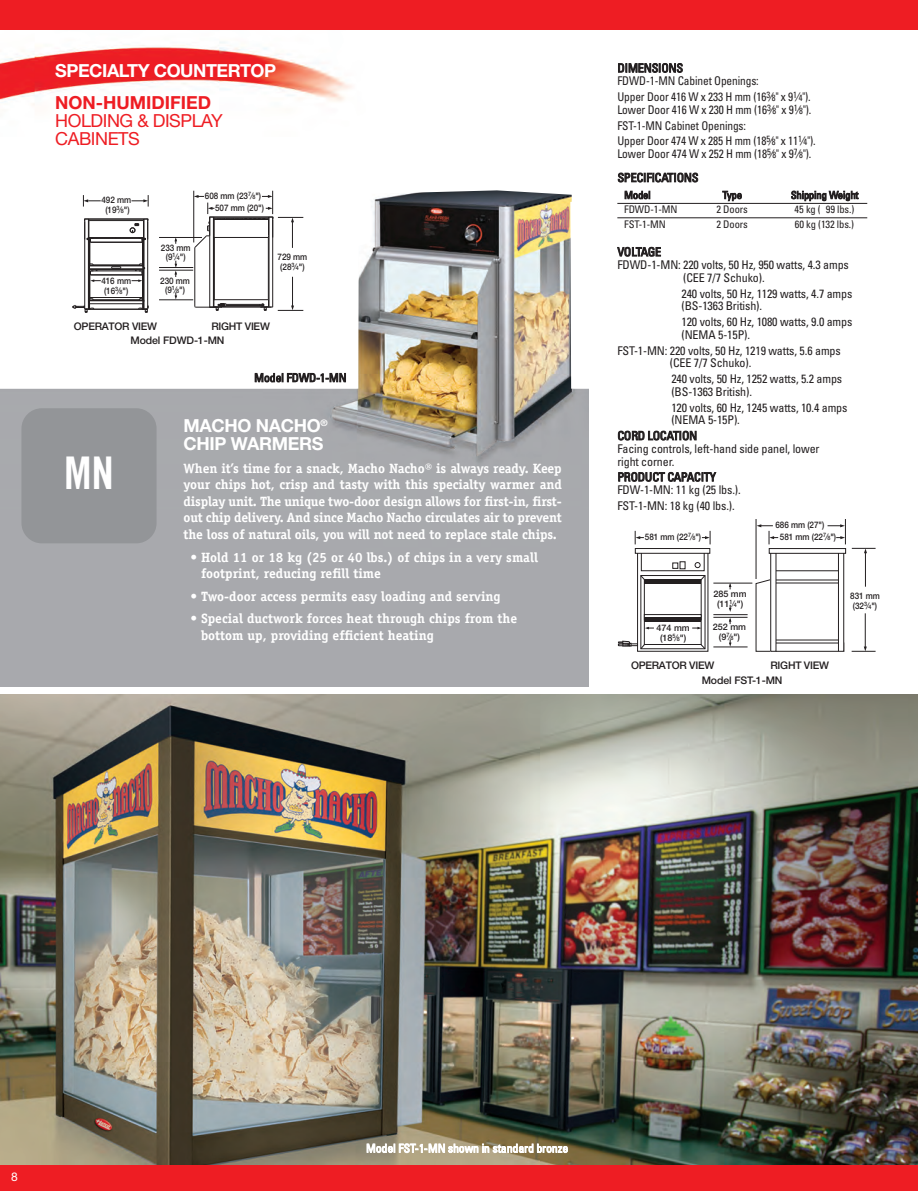
<style>
.page{position:relative;width:918px;height:1191px;background:#fff}
.page>*{position:absolute;margin:0;border:0;box-sizing:border-box;transform-origin:0 0}
.t1{font:45px "Trade Gothic LT Std Bd Cn 20";color:#fff}
.t2{font:700 18px/18px "Helvetica Neue LT Std";letter-spacing:-.025em;color:#fff}
.t3{font:18px/18px "Helvetica Neue LT Std";letter-spacing:-.025em;color:#ee1d23}
.t4{font:700 18px "Helvetica Neue LT Std";color:#ee1d23}
.t5{font:700 13.5px/16.5px "Officina Serif Std";color:#fff}
.t6{font:condensed 12px/12.8px "Univers LT Std";letter-spacing:-.01em;color:#231f20}
.t7{font:condensed 12px/12.8px "Univers LT Std";letter-spacing:-.01em;color:#231f20;scale:.95 1}
.t8{font:12px "Helvetica Neue LT Std";color:#fff}
.t9{font:condensed 11.7px "Univers LT Std";color:#fff}
.t10{font:condensed 11.7px "Univers LT Std";letter-spacing:.005em;color:#231f20}
.t11{font:condensed 10.5px "Univers LT Std";letter-spacing:-.01em;color:#231f20}
.t12{font:500 10.5px "Helvetica Neue LT Std";letter-spacing:-.025em;color:#231f20}
.t13{font:500 9px/9.8px "Helvetica Neue LT Std";letter-spacing:-.005em;color:#231f20;text-align:center;scale:.9 1}
.t14{font:500 9px/9.8px "Helvetica Neue LT Std";letter-spacing:-.005em;color:#231f20;text-align:center}
.s1{font-size:6px}
.s2{font-size:9px}
</style>
<div class="page">
<img style="left:0;top:0;width:917px;height:1190px">
<h2 class="t2" style="left:55px;top:63px;width:222px">SPECIALTY COUNTERTOP</h2>
<h2 class="t4" style="left:55px;top:96px;width:157px">NON-HUMIDIFIED</h2>
<h2 class="t3" style="left:55px;top:113px;width:169px">HOLDING &amp; DISPLAY<br>CABINETS</h2>
<p class="t13" style="left:101px;top:196px;width:34px">492 mm (19<sup>3</sup>⁄<span class="s1">8</span>")</p>
<p class="t13" style="left:205px;top:192px;width:64px">608 mm (23<sup>7</sup>⁄<span class="s1">8</span>")</p>
<p class="t13" style="left:215px;top:203px;width:56px">507 mm (20")</p>
<p class="t13" style="left:101px;top:277px;width:34px">416 mm (16<sup>3</sup>⁄<span class="s1">8</span>")</p>
<p class="t13" style="left:161px;top:244px;width:34px;line-height:9px">233 mm (9<sup>1</sup>⁄<span class="s1">4</span>")</p>
<p class="t13" style="left:160px;top:277px;width:34px;line-height:9px">230 mm (9<sup>1</sup>⁄<span class="s1">8</span>")</p>
<p class="t13" style="left:277px;top:253px;width:34px">729 mm (28<sup>3</sup>⁄<span class="s1">4</span>")</p>
<p class="t12" style="left:74px;top:322px;width:85px">OPERATOR VIEW</p>
<p class="t12" style="left:211px;top:322px;width:60px">RIGHT VIEW</p>
<p class="t12" style="left:130px;top:337px;width:96px">Model FDWD-1-MN</p>
<h1 class="t1" style="left:64px;top:456px;width:51px">MN</h1>
<p class="t10" style="left:254px;top:373px;width:94px">Model FDWD-1-MN</p>
<h2 class="t2" style="left:183px;top:418px;width:145px">MACHO NACHO<sup>®<br></sup>CHIP WARMERS</h2>
<p class="t5" style="left:183px;top:461px;width:380px;text-align:justify">When it’s time for a snack, Macho Nacho® is always ready. Keep your chips hot, crisp and tasty with this specialty warmer and display unit. The unique two-door design allows for first-in, first&shy;out chip delivery. And since Macho Nacho circulates air to prevent the loss of natural oils, you will not need to replace stale chips.</p>
<p class="t5" style="left:201px;top:550px;width:338px;text-indent:-11px">• Hold 11 or 18 kg (25 or 40 lbs.) of chips in a very small footprint, reducing refill time</p>
<p class="t5" style="left:190px;top:589px;width:311px">• Two-door access permits easy loading and serving</p>
<p class="t5" style="left:201px;top:611px;width:318px;text-indent:-11px">• Special ductwork forces heat through chips from the bottom up, providing efficient heating</p>
<p class="t6" style="left:617px;top:63px;width:143px">DIMENSIONS<br>FDWD-1-MN Cabinet Openings:</p>
<p class="t7" style="left:617px;top:91px;width:206px">Upper Door 416 W x 233 H mm (16<sup>3</sup>⁄<span class="s2">8</span>" x 9<sup>1</sup>⁄<span class="s2">4</span>").<br>Lower Door 416 W x 230 H mm (16<sup>3</sup>⁄<span class="s2">8</span>" x 9<sup>1</sup>⁄<span class="s2">8</span>").</p>
<p class="t7" style="left:617px;top:118px;width:210px;line-height:15.8px">FST-1-MN Cabinet Openings:<br>Upper Door 474 W x 285 H mm (18<sup>5</sup>⁄<span class="s2">8</span>" x 11<sup>1</sup>⁄<span class="s2">4</span>").</p>
<p class="t7" style="left:617px;top:148px;width:206px">Lower Door 474 W x 252 H mm (18<sup>5</sup>⁄<span class="s2">8</span>" x 9<sup>7</sup>⁄<span class="s2">8</span>").</p>
<p class="t11" style="left:624px;top:191px;width:28px">Model</p>
<p class="t11" style="left:722px;top:191px;width:21px">Type</p>
<p class="t11" style="left:790px;top:191px;width:69px">Shipping Weight</p>
<p class="t11" style="left:624px;top:206px;width:55px">FDWD-1-MN</p>
<p class="t11" style="left:716px;top:206px;width:33px">2 Doors</p>
<p class="t11" style="left:794px;top:206px;width:61px">45 kg ( 99 lbs.)</p>
<p class="t11" style="left:624px;top:220px;width:43px">FST-1-MN</p>
<p class="t11" style="left:716px;top:220px;width:33px">2 Doors</p>
<p class="t11" style="left:794px;top:220px;width:61px">60 kg (132 lbs.)</p>
<p class="t6" style="left:617px;top:172px;width:82px">SPECIFICATIONS</p>
<p class="t6" style="left:617px;top:246px;width:45px">VOLTAGE</p>
<p class="t6" style="left:617px;top:259px;width:233px">FDWD-1-MN: 220 volts, 50 Hz, 950 watts, 4.3 amps</p>
<p class="t6" style="left:683px;top:272px;width:83px">(CEE 7/7 Schuko).</p>
<p class="t6" style="left:681px;top:288px;width:172px">240 volts, 50 Hz, 1129 watts, 4.7 amps (BS-1363 British).</p>
<p class="t6" style="left:681px;top:316px;width:172px">120 volts, 60 Hz, 1080 watts, 9.0 amps (NEMA 5-15P).</p>
<p class="t6" style="left:669px;top:345px;width:172px;text-indent:-52px">FST-1-MN: 220 volts, 50 Hz, 1219 watts, 5.6 amps (CEE 7/7 Schuko).</p>
<p class="t6" style="left:671px;top:373px;width:172px">240 volts, 50 Hz, 1252 watts, 5.2 amps (BS-1363 British).</p>
<p class="t6" style="left:671px;top:402px;width:177px">120 volts, 60 Hz, 1245 watts, 10.4 amps (NEMA 5-15P).</p>
<p class="t6" style="left:617px;top:430px;width:204px">CORD LOCATION<br>Facing controls, left-hand side panel, lower right corner.</p>
<p class="t6" style="left:617px;top:471px;width:125px">PRODUCT CAPACITY<br>FDW-1-MN: 11 kg (25 lbs.).</p>
<p class="t6" style="left:617px;top:500px;width:119px">FST-1-MN: 18 kg (40 lbs.).</p>
<p class="t13" style="left:645px;top:533px;width:64px">581 mm (22<sup>7</sup>⁄<span class="s1">8</span>")</p>
<p class="t13" style="left:779px;top:520px;width:64px;line-height:11.6px;text-align:left;text-indent:-5px">686 mm (27")<br>581 mm (22<sup>7</sup>⁄<span class="s1">8</span>")</p>
<p class="t14" style="left:656px;top:624px;width:34px">474 mm (18<sup>5</sup>⁄<span class="s1">8</span>")</p>
<p class="t14" style="left:713px;top:589px;width:34px">285 mm (11<sup>1</sup>⁄<span class="s1">4</span>")</p>
<p class="t14" style="left:713px;top:622px;width:34px">252 mm (9<sup>7</sup>⁄<span class="s1">8</span>")</p>
<p class="t12" style="left:631px;top:661px;width:85px">OPERATOR VIEW</p>
<p class="t12" style="left:770px;top:661px;width:60px">RIGHT VIEW</p>
<p class="t12" style="left:701px;top:676px;width:82px">Model FST-1-MN</p>
<p class="t13" style="left:850px;top:592px;width:34px">831 mm (32<sup>3</sup>⁄<span class="s1">4</span>")</p>
<p class="t8" style="left:11px;top:1172px;width:8px">8</p>
<p class="t9" style="left:366px;top:1143px;width:203px">Model FST-1-MN shown in standard bronze</p>
</div>
